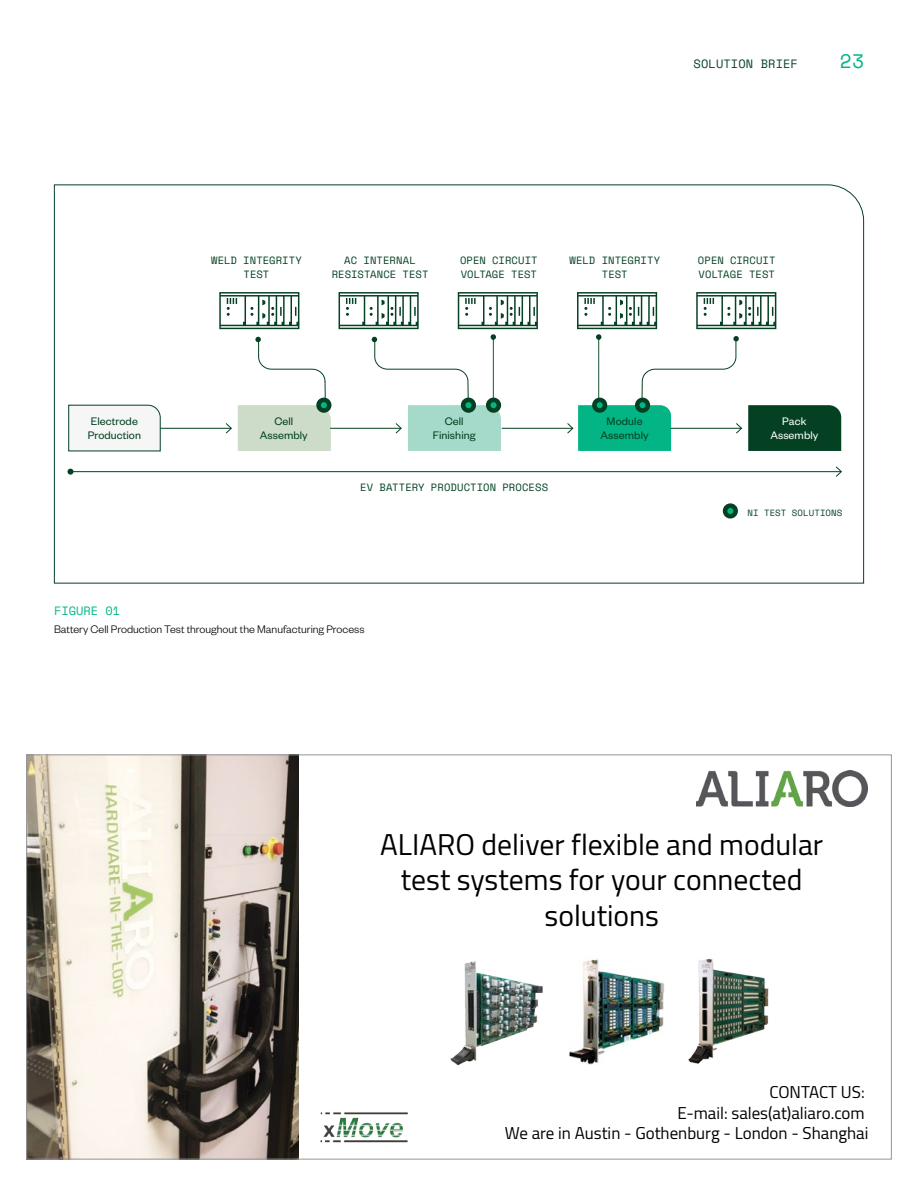
<style>
.page{position:relative;width:918px;height:1188px;background:#fff}
.page>*{position:absolute;margin:0;border:0;box-sizing:border-box;transform-origin:0 0}
.t1{font:29.7px/35.5px "Cairo";color:#000;text-align:center}
.t2{font:19.5px "Space Mono";color:#03b585}
.t3{font:16.95px/20.4px "Cairo";color:#000;text-align:right}
.t4{font:12px/14.4px "Founders Grotesk";letter-spacing:.01em;color:#044123;text-align:center}
.t5{font:300 12px "Founders Grotesk";color:#000}
.t6{font:12px "Space Mono";letter-spacing:.01em;color:#044123}
.t7{font:12px/14.4px "Founders Grotesk";letter-spacing:.01em;color:#fff;text-align:center}
.t8{font:12px "Space Mono";color:#03b585}
.t9{font:10.5px/14.4px "Space Mono";letter-spacing:.005em;color:#044123;text-align:center}
.t10{font:9px "Space Mono";letter-spacing:.015em;color:#044123}
</style>
<div class="page">
<img style="left:28px;top:756px;width:270px;height:402px">
<img style="left:696px;top:770px;width:172px;height:36px">
<img style="left:450px;top:961px;width:93px;height:105px">
<img style="left:569px;top:959px;width:95px;height:106px">
<img style="left:688px;top:959px;width:80px;height:104px">
<img style="left:320px;top:1112px;width:88px;height:30px">
<svg style="left:54px;top:184px;width:810px;height:400px"></svg>
<p class="t6" style="left:694px;top:54px;width:106px">SOLUTION BRIEF</p>
<h2 class="t2" style="left:840px;top:46px;width:26px">23</h2>
<p class="t9" style="left:211px;top:252px;width:92px">WELD INTEGRITY<br>TEST</p>
<p class="t9" style="left:332px;top:252px;width:98px">AC INTERNAL<br>RESISTANCE TEST</p>
<p class="t9" style="left:460px;top:252px;width:79px;text-align:left">OPEN CIRCUIT<br>VOLTAGE TEST</p>
<p class="t9" style="left:569px;top:252px;width:92px">WELD INTEGRITY<br>TEST</p>
<p class="t9" style="left:698px;top:252px;width:79px;text-align:left">OPEN CIRCUIT<br>VOLTAGE TEST</p>
<p class="t4" style="left:88px;top:413px;width:55px;text-align:left">Electrode<br>Production</p>
<p class="t4" style="left:260px;top:413px;width:50px">Cell<br>Assembly</p>
<p class="t4" style="left:433px;top:413px;width:44px">Cell<br>Finishing</p>
<p class="t9" style="left:360px;top:480px;width:189px">EV BATTERY PRODUCTION PROCESS</p>
<p class="t8" style="left:54px;top:602px;width:68px">FIGURE 01</p>
<p class="t5" style="left:54px;top:622px;width:312px">Battery Cell Production Test throughout the Manufacturing Process</p>
<p class="t4" style="left:601px;top:413px;width:50px">Module<br>Assembly</p>
<p class="t7" style="left:770px;top:413px;width:50px">Pack<br>Assembly</p>
<p class="t10" style="left:748px;top:506px;width:96px">NI TEST SOLUTIONS</p>
<h1 class="t1" style="left:380px;top:826px;width:444px">ALIARO deliver flexible and modular test systems for your connected solutions</h1>
<h3 class="t3" style="left:505px;top:1082px;width:365px">CONTACT US:<br>E-mail: sales(at)aliaro.com<br>We are in Austin - Gothenburg - London - Shanghai</h3>
</div>
